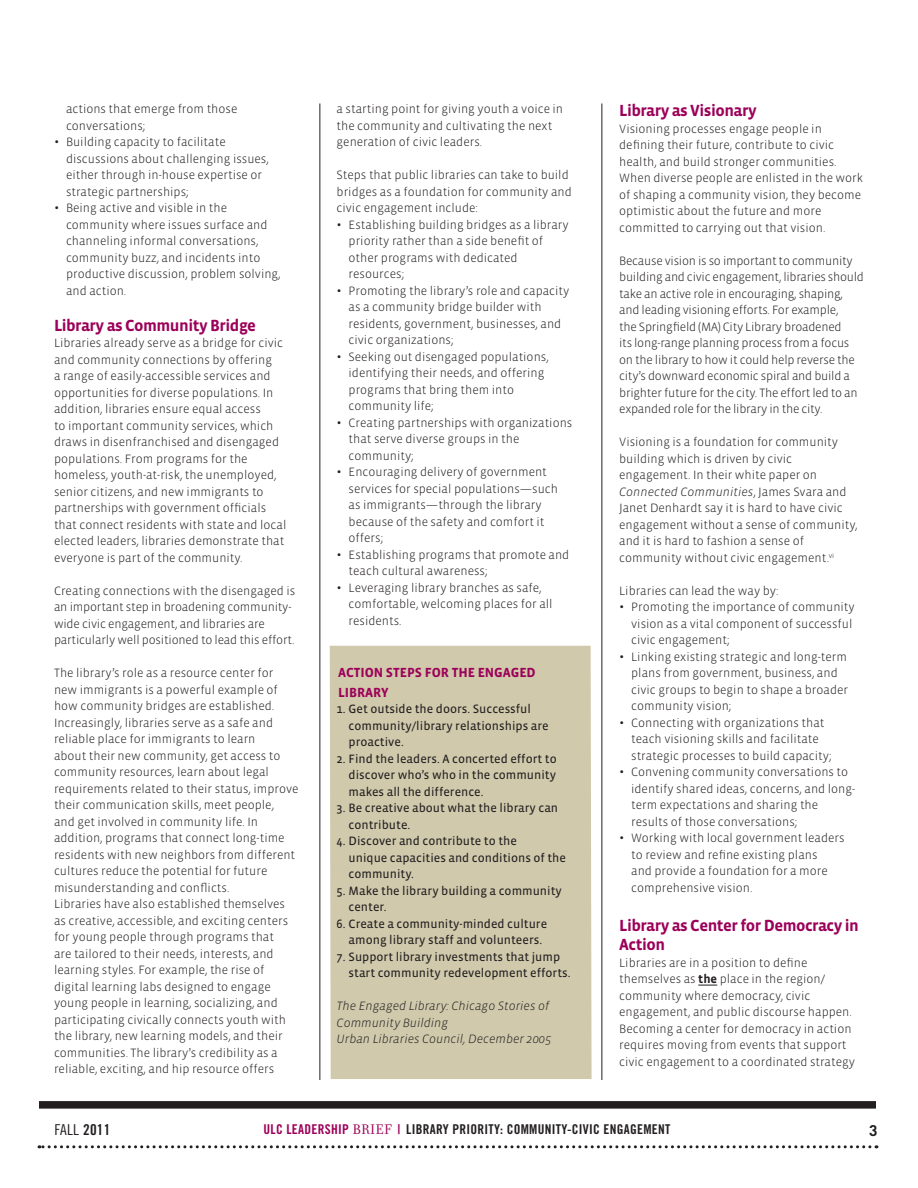
<style>
.page{position:relative;width:918px;height:1188px;background:#fff}
.page>*{position:absolute;margin:0;border:0;box-sizing:border-box;transform-origin:0 0}
.t1{font:700 16.5px/19.5px "Vista Sans";letter-spacing:-.03em;color:#9c0159}
.t2{font:15px "Trade Gothic Cond Eighteen";color:#231f20}
.t3{font:700 15px "Trade Gothic";color:#231f20}
.t4{font:13.5px "Trade Gothic Bold Cond Twenty";letter-spacing:.02em;color:#231f20}
.t5{font:700 13.5px/19.5px "Vista Sans";letter-spacing:-.005em;color:#9c0159}
.t6{font:300 12.3px/16.5px "Vista Sans";color:#231f20}
.t7{font:12.3px/16.5px "Vista Sans Reg";color:#231f20}
.t8{font:300 12.3px/16.5px "Vista Sans";letter-spacing:-.02em;color:#231f20}
.t9{font:italic 300 12.3px/16.5px "Vista Sans";color:#231f20}
.s1{font-size:15.3px}
.s2{font-style:italic}
.s3{font-weight:700}
.s4{font-family:"Trade Gothic Bold Cond Twenty"}
.s5{color:#9c0159}
.s6{font-family:"Filosofia";font-size:15px;color:#9c0159}
</style>
<div class="page">
<div style="left:330px;top:646px;width:262px;height:433px;background:#d0c9ac"></div>
<svg style="left:698px;top:985px;width:19px;height:1px"></svg>
<div style="left:39px;top:1101px;width:837px;height:8px;background:#231f20"></div>
<svg style="left:39px;top:1145px;width:831px;height:3px"></svg>
<hr style="left:602px;top:104px;width:1px;height:976px;background:#231f20">
<hr style="left:320px;top:104px;width:1px;height:976px;background:#231f20">
<p class="t6" style="left:66px;top:101px;width:173px">actions that emerge from those conversations;</p>
<p class="t6" style="left:66px;top:134px;width:204px;text-indent:-12px"><span class="s1">•</span> Building capacity to facilitate discussions about challenging issues, either through in-house expertise or strategic partnerships;</p>
<p class="t6" style="left:66px;top:200px;width:216px;text-indent:-12px"><span class="s1">•</span> Being active and visible in the community where issues surface and channeling informal conversations, community buzz, and incidents into productive discussion, problem solving, and action.</p>
<h1 class="t1" style="left:54px;top:316px;width:204px">Library as Community Bridge</h1>
<p class="t6" style="left:54px;top:335px;width:234px">Libraries already serve as a bridge for civic and community connections by offering<br>a range of easily-accessible services and opportunities for diverse populations. In addition, libraries ensure equal access<br>to important community services, which draws in disenfranchised and disengaged populations. From programs for the homeless, youth-at-risk, the unemployed, senior citizens, and new immigrants to partnerships with government officials that connect residents with state and local elected leaders, libraries demonstrate that everyone is part of the community.</p>
<p class="t6" style="left:54px;top:583px;width:243px">Creating connections with the disengaged is an important step in broadening community&shy;wide civic engagement, and libraries are particularly well positioned to lead this effort.</p>
<p class="t6" style="left:54px;top:665px;width:246px">The library’s role as a resource center for new immigrants is a powerful example of how community bridges are established.<br>Increasingly, libraries serve as a safe and reliable place for immigrants to learn<br>about their new community, get access to community resources, learn about legal requirements related to their status, improve their communication skills, meet people,<br>and get involved in community life. In addition, programs that connect long-time residents with new neighbors from different cultures reduce the potential for future misunderstanding and conflicts.<br>Libraries have also established themselves as creative, accessible, and exciting centers for young people through programs that<br>are tailored to their needs, interests, and learning styles. For example, the rise of digital learning labs designed to engage young people in learning, socializing, and participating civically connects youth with the library, new learning models, and their communities. The library’s credibility as a reliable, exciting, and hip resource offers</p>
<p class="t6" style="left:337px;top:101px;width:228px">a starting point for giving youth a voice in the community and cultivating the next generation of civic leaders.</p>
<p class="t6" style="left:337px;top:167px;width:237px">Steps that public libraries can take to build bridges as a foundation for community and civic engagement include:</p>
<p class="t6" style="left:349px;top:217px;width:222px;text-indent:-12px"><span class="s1">•</span> Establishing building bridges as a library priority rather than a side benefit of other programs with dedicated resources;</p>
<p class="t6" style="left:349px;top:283px;width:222px;text-indent:-12px"><span class="s1">•</span> Promoting the library’s role and capacity as a community bridge builder with residents, government, businesses, and civic organizations;</p>
<p class="t6" style="left:349px;top:349px;width:202px;text-indent:-12px"><span class="s1">•</span> Seeking out disengaged populations, identifying their needs, and offering programs that bring them into community life;</p>
<p class="t6" style="left:349px;top:415px;width:225px;text-indent:-12px"><span class="s1">•</span> Creating partnerships with organizations that serve diverse groups in the community;</p>
<p class="t6" style="left:349px;top:464px;width:211px;text-indent:-12px"><span class="s1">•</span> Encouraging delivery of government services for special populations—such as immigrants—through the library because of the safety and comfort it offers;</p>
<p class="t6" style="left:349px;top:547px;width:222px;text-indent:-12px"><span class="s1">•</span> Establishing programs that promote and teach cultural awareness;</p>
<p class="t6" style="left:349px;top:580px;width:206px;text-indent:-12px"><span class="s1">•</span> Leveraging library branches as safe, comfortable, welcoming places for all residents.</p>
<p class="t5" style="left:338px;top:663px;width:199px">Action Steps for The Engaged<br>Librar</p>
<p class="t5" style="left:381px;top:683px;width:9px">y</p>
<p class="t7" style="left:349px;top:701px;width:202px;text-indent:-12px">1. Get outside the doors. Successful community/library relationships are proactive.</p>
<p class="t7" style="left:349px;top:751px;width:210px;text-align:justify;text-indent:-12px">2. Find the leaders. A concerted effort to discover who’s who in the community makes all the difference.</p>
<p class="t7" style="left:349px;top:800px;width:211px;text-indent:-12px">3. Be creative about what the library can contribute.</p>
<p class="t7" style="left:349px;top:833px;width:219px;text-indent:-12px">4. Discover and contribute to the<br>unique capacities and conditions of the community.</p>
<p class="t7" style="left:349px;top:883px;width:215px;text-indent:-12px">5. Make the library building a community center.</p>
<p class="t7" style="left:337px;top:916px;width:212px;text-align:center">6. Create a community-minded culture among library staff and volunteers.</p>
<p class="t7" style="left:349px;top:949px;width:223px;text-indent:-12px">7. Support library investments that jump start community redevelopment efforts.</p>
<p class="t9" style="left:337px;top:998px;width:216px">The Engaged Library: Chicago Stories of<br>Community Building<br>Urban Libraries Council, December 2005</p>
<h1 class="t1" style="left:619px;top:101px;width:139px">Library as Visionary</h1>
<p class="t6" style="left:619px;top:121px;width:245px">Visioning processes engage people in defining their future, contribute to civic health, and build stronger communities.<br>When diverse people are enlisted in the work of shaping a community vision, they become optimistic about the future and more committed to carrying out that vision.</p>
<p class="t8" style="left:619px;top:253px;width:246px">Because vision is so important to community building and civic engagement, libraries should take an active role in encouraging, shaping, and leading visioning efforts. For example,<br>the Springfield (MA) City Library broadened<br>its long-range planning process from a focus on the library to how it could help reverse the city’s downward economic spiral and build a brighter future for the city. The effort led to an expanded role for the library in the city.</p>
<p class="t6" style="left:619px;top:434px;width:240px">Visioning is a foundation for community building which is driven by civic engagement. In their white paper on <span class="s2">Connected Communities</span>, James Svara and Janet Denhardt say it is hard to have civic engagement without a sense of community, and it is hard to fashion a sense of community without civic engagement.<sup>vi</sup></p>
<p class="t6" style="left:619px;top:583px;width:161px">Libraries can lead the way by:</p>
<p class="t6" style="left:631px;top:599px;width:225px;text-indent:-12px"><span class="s1">•</span> Promoting the importance of community vision as a vital component of successful civic engagement;</p>
<p class="t6" style="left:631px;top:649px;width:218px;text-indent:-12px"><span class="s1">•</span> Linking existing strategic and long-term plans from government, business, and civic groups to begin to shape a broader community vision;</p>
<p class="t6" style="left:631px;top:715px;width:202px;text-indent:-12px"><span class="s1">•</span> Connecting with organizations that teach visioning skills and facilitate strategic processes to build capacity;</p>
<p class="t6" style="left:631px;top:764px;width:226px;text-indent:-12px"><span class="s1">•</span> Convening community conversations to identify shared ideas, concerns, and long&shy;term expectations and sharing the results of those conversations;</p>
<p class="t6" style="left:631px;top:830px;width:215px;text-indent:-12px"><span class="s1">•</span> Working with local government leaders to review and refine existing plans<br>and provide a foundation for a more comprehensive vision.</p>
<h1 class="t1" style="left:619px;top:916px;width:241px">Library as Center for Democracy in<br>Action</h1>
<p class="t6" style="left:619px;top:955px;width:237px">Libraries are in a position to define themselves as <span class="s3">the</span> place in the region/ community where democracy, civic engagement, and public discourse happen.<br>Becoming a center for democracy in action requires moving from events that support civic engagement to a coordinated strategy</p>
<p class="t2" style="left:55px;top:1120px;width:57px">Fall <span class="s4">2011</span></p>
<p class="t4" style="left:264px;top:1121px;width:408px"><span class="s5">ULC LEADERSHIP</span> <span class="s6">Brief</span> <span class="s5">|</span> LIBRARY PRIORITY: COMMUNITY-CIVIC ENGAGEMENT</p>
<p class="t3" style="left:869px;top:1121px;width:10px">3</p>
</div>
